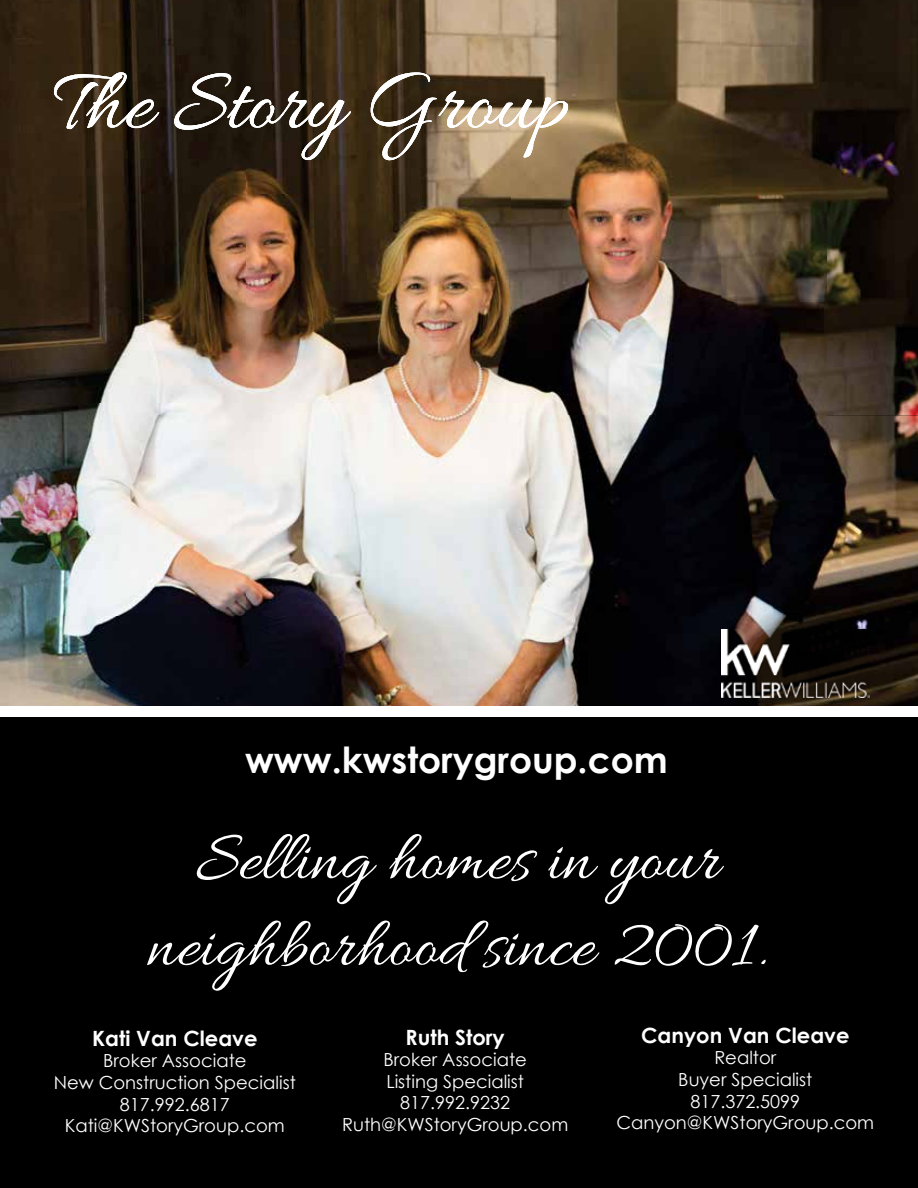
<style>
.page{position:relative;width:918px;height:1188px;background:#fff}
.page>*{position:absolute;margin:0;border:0;box-sizing:border-box;transform-origin:0 0}
.t1{font:90.15px "Allura";color:#fff}
.t2{font:72.15px/86.6px "Allura";color:#fff;text-align:center}
.t3{font:700 36px "Century Gothic";color:#fff}
.t4{font:700 21px "Century Gothic";color:#fff}
.t5{font:18px/21.6px "Century Gothic";color:#fff;text-align:center}
</style>
<div class="page">
<div style="left:0;top:415px;width:918px;height:773px;background:#000"></div>
<img style="left:0;top:0;width:720px;height:415px">
<img style="left:720px;top:0;width:198px;height:91px">
<img style="left:826px;top:91px;width:92px;height:324px">
<img style="left:720px;top:199px;width:106px;height:216px">
<img style="left:0;top:415px;width:918px;height:292px">
<img style="left:715px;top:48px;width:152px;height:151px">
<img style="left:721px;top:630px;width:148px;height:67px">
<div style="left:0;top:707px;width:918px;height:10px;background:#fff"></div>
<h1 class="t1" style="left:53px;top:54px;width:518px">The Story Group</h1>
<h3 class="t3" style="left:245px;top:732px;width:424px">www.kwstorygroup.com</h3>
<h2 class="t2" style="left:148px;top:821px;width:621px">Selling homes in your neighborhood since 2001.</h2>
<p class="t4" style="left:92px;top:1022px;width:167px">Kati Van Cleave</p>
<p class="t5" style="left:54px;top:1050px;width:244px">Broker Associate<br>New Construction Specialist<br>817.992.6817<br>Kati@KWStoryGroup.com</p>
<p class="t4" style="left:406px;top:1021px;width:101px">Ruth Story</p>
<p class="t5" style="left:342px;top:1049px;width:228px">Broker Associate<br>Listing Specialist<br>817.992.9232<br>Ruth@KWStoryGroup.com</p>
<p class="t4" style="left:641px;top:1019px;width:210px">Canyon Van Cleave</p>
<p class="t5" style="left:617px;top:1047px;width:259px">Realtor<br>Buyer Specialist<br>817.372.5099<br>Canyon@KWStoryGroup.com</p>
</div>
